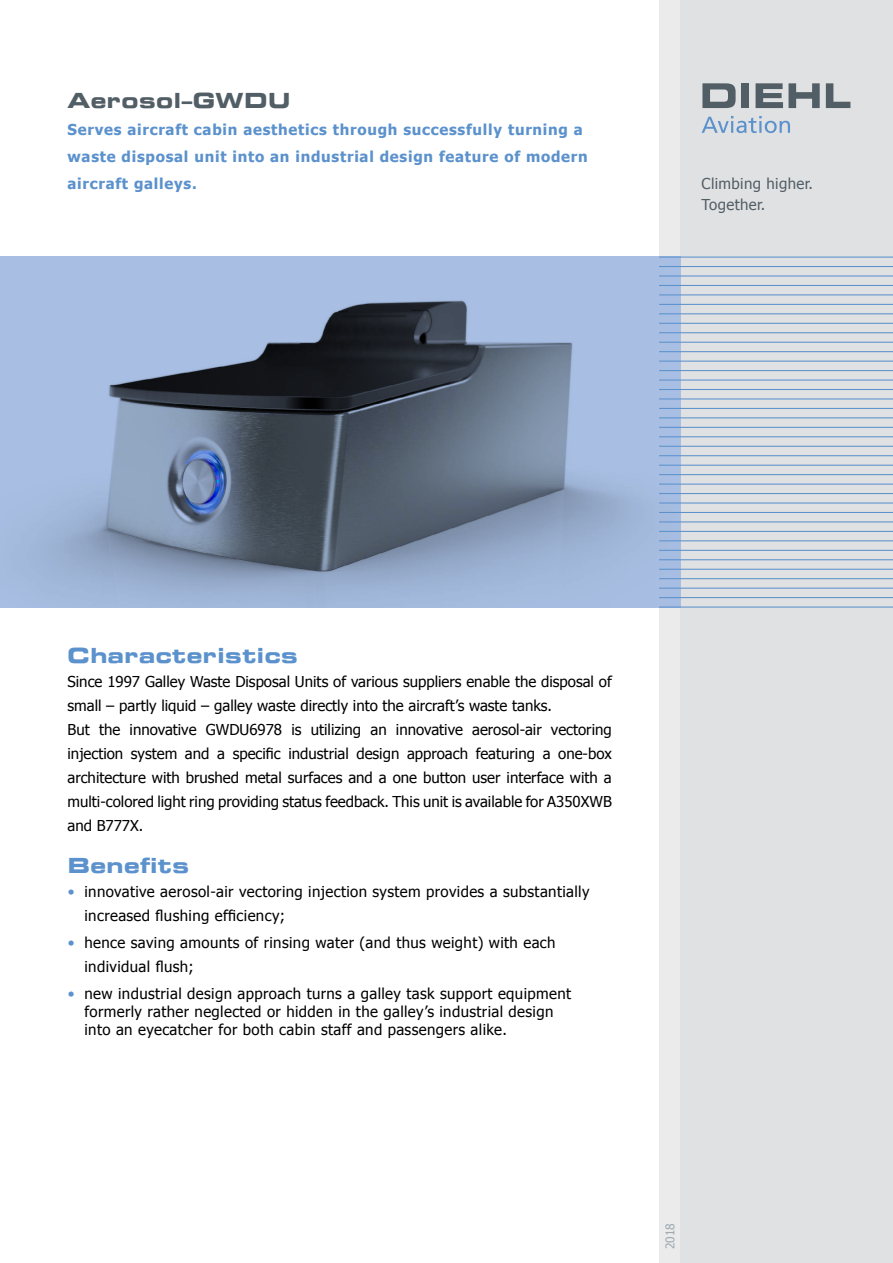
<style>
.page{position:relative;width:893px;height:1263px;background:#fff}
.page>*{position:absolute;margin:0;border:0;box-sizing:border-box;transform-origin:0 0}
.t1{font:21px "Eurostile Bold Extended Two";letter-spacing:.025em;color:#5b91cc}
.t2{font:21px "Eurostile Bold Extended Two";letter-spacing:.025em;color:#525e66}
.t3{font:15px/24px "Tahoma";color:#000}
.t4{font:15px/24px "Tahoma";letter-spacing:.025em;color:#000}
.t5{font:700 15px/27px "Tahoma";letter-spacing:.05em;color:#5b91cc}
.t6{font:15px "Tahoma";letter-spacing:.025em;color:#525e66}
.t7{font:12px "Tahoma";color:#9ea9b0}
.s1{color:#5b91cc}
</style>
<div class="page">
<div style="left:659px;top:0;width:21px;height:1263px;background:#ebebec"></div>
<div style="left:680px;top:0;width:213px;height:1263px;background:#e0e1e2"></div>
<img style="left:0;top:257px;width:680px;height:351px">
<hr style="left:659px;top:257px;width:234px;height:1px;background:#5b91cc">
<hr style="left:659px;top:266px;width:234px;height:1px;background:#5b91cc">
<hr style="left:659px;top:275px;width:234px;height:1px;background:#5b91cc">
<hr style="left:659px;top:285px;width:234px;height:1px;background:#5b91cc">
<hr style="left:659px;top:294px;width:234px;height:1px;background:#5b91cc">
<hr style="left:659px;top:304px;width:234px;height:1px;background:#5b91cc">
<hr style="left:659px;top:313px;width:234px;height:1px;background:#5b91cc">
<hr style="left:659px;top:323px;width:234px;height:1px;background:#5b91cc">
<hr style="left:659px;top:332px;width:234px;height:1px;background:#5b91cc">
<hr style="left:659px;top:342px;width:234px;height:1px;background:#5b91cc">
<hr style="left:659px;top:351px;width:234px;height:1px;background:#5b91cc">
<hr style="left:659px;top:361px;width:234px;height:1px;background:#5b91cc">
<hr style="left:659px;top:370px;width:234px;height:1px;background:#5b91cc">
<hr style="left:659px;top:379px;width:234px;height:2px;background:#5b91cc">
<hr style="left:659px;top:389px;width:234px;height:1px;background:#5b91cc">
<hr style="left:659px;top:398px;width:234px;height:1px;background:#5b91cc">
<hr style="left:659px;top:408px;width:234px;height:1px;background:#5b91cc">
<hr style="left:659px;top:417px;width:234px;height:1px;background:#5b91cc">
<hr style="left:659px;top:427px;width:234px;height:1px;background:#5b91cc">
<hr style="left:659px;top:436px;width:234px;height:1px;background:#5b91cc">
<hr style="left:659px;top:446px;width:234px;height:1px;background:#5b91cc">
<hr style="left:659px;top:455px;width:234px;height:1px;background:#5b91cc">
<hr style="left:659px;top:465px;width:234px;height:1px;background:#5b91cc">
<hr style="left:659px;top:474px;width:234px;height:1px;background:#5b91cc">
<hr style="left:659px;top:484px;width:234px;height:1px;background:#5b91cc">
<hr style="left:659px;top:493px;width:234px;height:1px;background:#5b91cc">
<hr style="left:659px;top:502px;width:234px;height:1px;background:#5b91cc">
<hr style="left:659px;top:512px;width:234px;height:1px;background:#5b91cc">
<hr style="left:659px;top:521px;width:234px;height:1px;background:#5b91cc">
<hr style="left:659px;top:531px;width:234px;height:1px;background:#5b91cc">
<hr style="left:659px;top:540px;width:234px;height:1px;background:#5b91cc">
<hr style="left:659px;top:550px;width:234px;height:1px;background:#5b91cc">
<hr style="left:659px;top:559px;width:234px;height:1px;background:#5b91cc">
<hr style="left:659px;top:569px;width:234px;height:1px;background:#5b91cc">
<hr style="left:659px;top:578px;width:234px;height:1px;background:#5b91cc">
<hr style="left:659px;top:588px;width:234px;height:1px;background:#5b91cc">
<hr style="left:659px;top:597px;width:234px;height:1px;background:#5b91cc">
<hr style="left:659px;top:606px;width:234px;height:2px;background:#5b91cc">
<svg style="left:702px;top:83px;width:34px;height:25px"></svg>
<div style="left:741px;top:83px;width:8px;height:25px;background:#525e66"></div>
<svg style="left:756px;top:83px;width:64px;height:25px"></svg>
<svg style="left:826px;top:83px;width:24px;height:25px"></svg>
<svg style="left:702px;top:116px;width:88px;height:17px"></svg>
<p class="t2" style="left:68px;top:86px;width:224px">Aerosol–GWDU</p>
<p class="t5" style="left:68px;top:115px;width:522px">Serves aircraft cabin aesthetics through successfully turning a waste disposal unit into an industrial design feature of modern aircraft galleys.</p>
<p class="t6" style="left:702px;top:174px;width:113px">Climbing higher.</p>
<p class="t6" style="left:702px;top:194px;width:65px">Together.</p>
<h1 class="t1" style="left:68px;top:641px;width:232px">Characteristics</h1>
<p class="t3" style="left:68px;top:669px;width:546px">Since 1997 Galley Waste Disposal Units of various suppliers enable the disposal of small – partly liquid – galley waste directly into the aircraft’s waste tanks.<br>But the innovative GWDU6978 is utilizing an innovative aerosol-air vectoring injection system and a specific industrial design approach featuring a one-box architecture with brushed metal surfaces and a one button user interface with a multi-colored light ring providing status feedback. This unit is available for A350XWB and B777X.</p>
<h1 class="t1" style="left:68px;top:850px;width:123px">Benefits</h1>
<p class="t4" style="left:85px;top:879px;width:506px;text-indent:-17px"><span class="s1">•</span> innovative aerosol-air vectoring injection system provides a substantially increased flushing efficiency;</p>
<p class="t4" style="left:85px;top:930px;width:473px;text-indent:-17px"><span class="s1">•</span> hence saving amounts of rinsing water (and thus weight) with each individual flush;</p>
<p class="t4" style="left:85px;top:984px;width:488px;line-height:18px;text-indent:-17px"><span class="s1">•</span> new industrial design approach turns a galley task support equipment formerly rather neglected or hidden in the galley’s industrial design into an eyecatcher for both cabin staff and passengers alike.</p>
<p class="t7" style="left:662px;top:1249px;width:28px;rotate:-90deg">2018</p>
</div>
